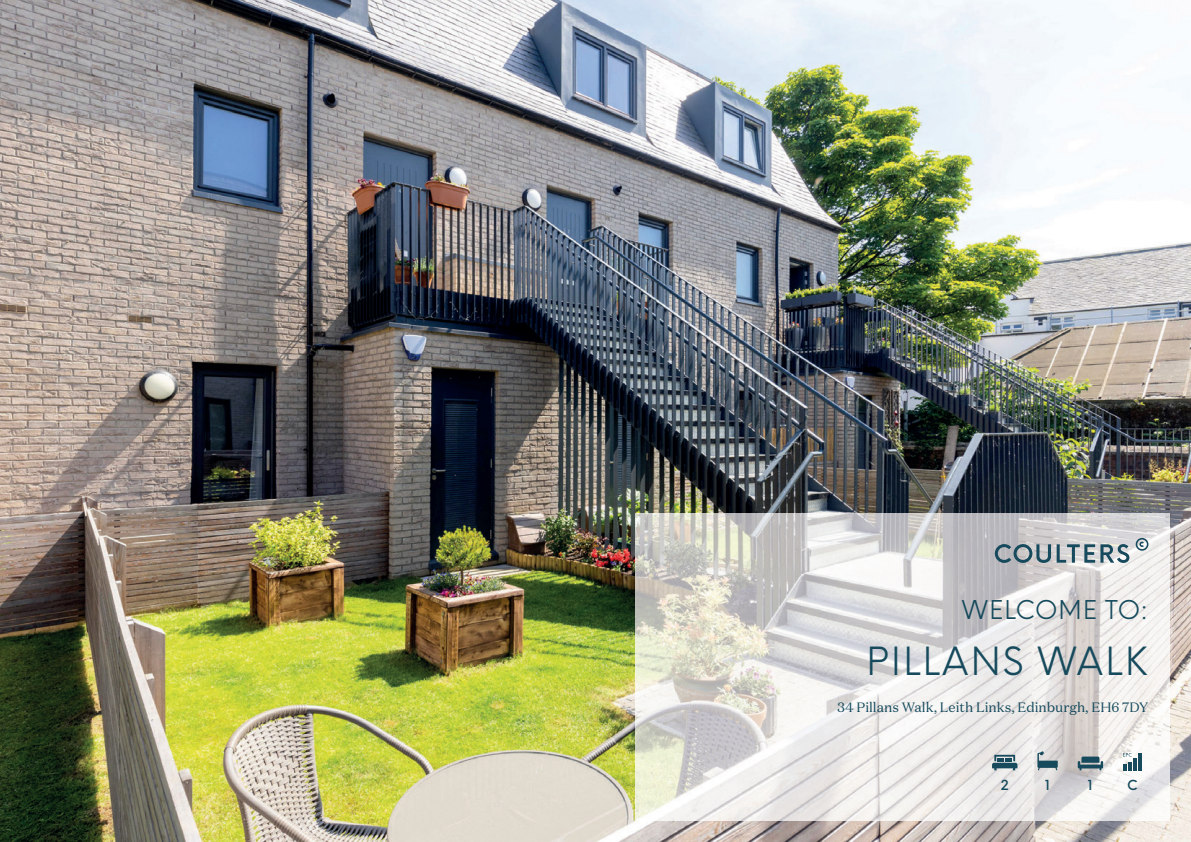
<style>
.page{position:relative;width:1191px;height:842px;background:#fff}
.page>*{position:absolute;margin:0;border:0;box-sizing:border-box;transform-origin:0 0}
.t1{font:37.9px "Coulters Neue Einstellung";letter-spacing:.02em;color:#164a5c}
.t2{font:25.3px "Coulters Neue Einstellung";letter-spacing:.01em;color:#164a5c}
.t3{font:13.5px "Domaine Text";color:#164a5c}
.t4{font:500 13.5px "Coulters Neue Einstellung";color:#164a5c}
</style>
<div class="page">
<img style="left:0;top:0;width:1191px;height:842px">
<img style="left:635px;top:514px;width:534px;height:306px">
<svg style="left:994px;top:544px;width:135px;height:19px;background:#90a1a8"></svg>
<svg style="left:1135px;top:538px;width:13px;height:13px"></svg>
<svg style="left:992px;top:755px;width:25px;height:15px"></svg>
<svg style="left:1037px;top:751px;width:20px;height:19px"></svg>
<svg style="left:1077px;top:756px;width:26px;height:14px"></svg>
<svg style="left:1137px;top:753px;width:4px;height:17px"></svg>
<svg style="left:1132px;top:758px;width:4px;height:12px"></svg>
<svg style="left:1123px;top:753px;width:8px;height:17px"></svg>
<h2 class="t2" style="left:961px;top:587px;width:189px">WELCOME TO:</h2>
<h1 class="t1" style="left:865px;top:628px;width:284px">PILLANS WALK</h1>
<p class="t3" style="left:837px;top:699px;width:313px">34 Pillans Walk, Leith Links, Edinburgh, EH6 7DY</p>
<p class="t4" style="left:1000px;top:773px;width:10px">2</p>
<p class="t4" style="left:1043px;top:773px;width:10px">1</p>
<p class="t4" style="left:1085px;top:773px;width:10px">1</p>
<p class="t4" style="left:1127px;top:773px;width:12px">C</p>
</div>
